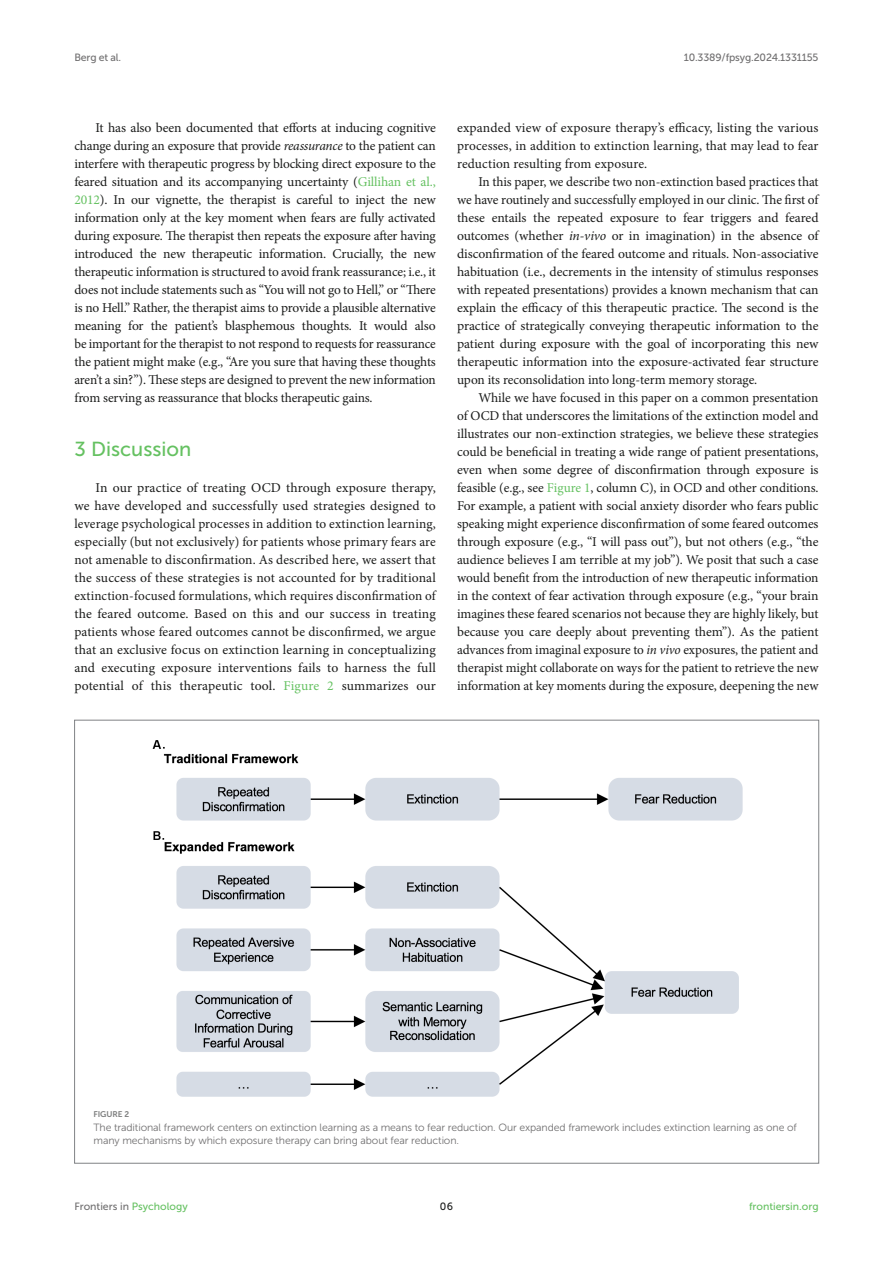
<style>
.page{position:relative;width:893px;height:1263px;background:#fff}
.page>*{position:absolute;margin:0;border:0;box-sizing:border-box;transform-origin:0 0}
.HEAD_1{font:20.25px "Museo Sans 500";color:#65c161}
.TEXT{font:13.5px/18px "Minion Pro";letter-spacing:-.01em;color:#1b1c1b;text-align:justify}
.TEXT_FLUSH{font:13.5px/18px "Minion Pro";letter-spacing:.01em;color:#1b1c1b;text-align:justify}
.FIG_LEG{font:10.5px/13.5px "Museo Sans 300";letter-spacing:-.01em;color:#706f70}
.t1{font:10.5px "Museo Sans 500";letter-spacing:-.015em;color:#706f70}
.t2{font:10.5px "Museo Sans 500";color:#65c161}
.t3{font:10.5px "Museo Sans 500";color:#1b1c1b}
.FIG_HD{font:8.25px "Museo Sans 700";letter-spacing:-.01em;color:#7e7f7f}
.s1{font-style:italic}
.s2{color:#65c161}
</style>
<div class="page">
<img style="left:152px;top:740px;width:591px;height:357px">
<p class="t1" style="left:74px;top:51px;width:48px">Berg et al.</p>
<p class="t1" style="left:684px;top:51px;width:136px">10.3389/fpsyg.2024.1331155</p>
<p class="TEXT" style="left:74px;top:119px;width:363px;text-indent:21px">It has also been documented that efforts at inducing cognitive change during an exposure that provide <span class="s1">reassurance</span> to the patient can interfere with therapeutic progress by blocking direct exposure to the feared situation and its accompanying uncertainty (<span class="s2">Gillihan et al., 2012</span>). In our vignette, the therapist is careful to inject the new information only at the key moment when fears are fully activated during exposure. The therapist then repeats the exposure after having introduced the new therapeutic information. Crucially, the new therapeutic information is structured to avoid frank reassurance; i.e., it does not include statements such as “You will not go to Hell,” or “There is no Hell.” Rather, the therapist aims to provide a plausible alternative meaning for the patient’s blasphemous thoughts. It would also be important for the therapist to not respond to requests for reassurance the patient might make (e.g., “Are you sure that having these thoughts aren’t a sin?”). These steps are designed to prevent the new information from serving as reassurance that blocks therapeutic gains.</p>
<p class="HEAD_1" style="left:74px;top:438px;width:119px">3 Discussion</p>
<p class="TEXT_FLUSH" style="left:74px;top:479px;width:363px;text-indent:21px">In our practice of treating OCD through exposure therapy, we have developed and successfully used strategies designed to leverage psychological processes in addition to extinction learning, especially (but not exclusively) for patients whose primary fears are not amenable to disconfirmation. As described here, we assert that the success of these strategies is not accounted for by traditional extinction-focused formulations, which requires disconfirmation of the feared outcome. Based on this and our success in treating patients whose feared outcomes cannot be disconfirmed, we argue that an exclusive focus on extinction learning in conceptualizing and executing exposure interventions fails to harness the full potential of this therapeutic tool. <span class="s2">Figure 2</span> summarizes our</p>
<p class="TEXT_FLUSH" style="left:457px;top:119px;width:363px">expanded view of exposure therapy’s efficacy, listing the various processes, in addition to extinction learning, that may lead to fear reduction resulting from exposure.</p>
<p class="TEXT" style="left:457px;top:173px;width:363px;text-indent:21px">In this paper, we describe two non-extinction based practices that we have routinely and successfully employed in our clinic. The first of these entails the repeated exposure to fear triggers and feared outcomes (whether <span class="s1">in-vivo</span> or in imagination) in the absence of disconfirmation of the feared outcome and rituals. Non-associative habituation (i.e., decrements in the intensity of stimulus responses with repeated presentations) provides a known mechanism that can explain the efficacy of this therapeutic practice. The second is the practice of strategically conveying therapeutic information to the patient during exposure with the goal of incorporating this new therapeutic information into the exposure-activated fear structure upon its reconsolidation into long-term memory storage.</p>
<p class="TEXT" style="left:457px;top:389px;width:363px;text-indent:21px">While we have focused in this paper on a common presentation of OCD that underscores the limitations of the extinction model and illustrates our non-extinction strategies, we believe these strategies could be beneficial in treating a wide range of patient presentations, even when some degree of disconfirmation through exposure is feasible (e.g., see <span class="s2">Figure 1</span>, column C), in OCD and other conditions.<br>For example, a patient with social anxiety disorder who fears public speaking might experience disconfirmation of some feared outcomes through exposure (e.g., “I will pass out”), but not others (e.g., “the audience believes I am terrible at my job”). We posit that such a case would benefit from the introduction of new therapeutic information in the context of fear activation through exposure (e.g., “your brain imagines these feared scenarios not because they are highly likely, but because you care deeply about preventing them”). As the patient advances from imaginal exposure to <span class="s1">in vivo</span> exposures, the patient and therapist might collaborate on ways for the patient to retrieve the new information at key moments during the exposure, deepening the new</p>
<p class="FIG_HD" style="left:94px;top:1110px;width:37px">FIGURE 2</p>
<p class="FIG_LEG" style="left:94px;top:1120px;width:705px">The traditional framework centers on extinction learning as a means to fear reduction. Our expanded framework includes extinction learning as one of many mechanisms by which exposure therapy can bring about fear reduction.</p>
<p class="t1" style="left:74px;top:1200px;width:115px">Frontiers in <span class="s2">Psychology</span></p>
<p class="t3" style="left:440px;top:1200px;width:15px">06</p>
<p class="t2" style="left:749px;top:1200px;width:71px">frontiersin.org</p>
</div>
